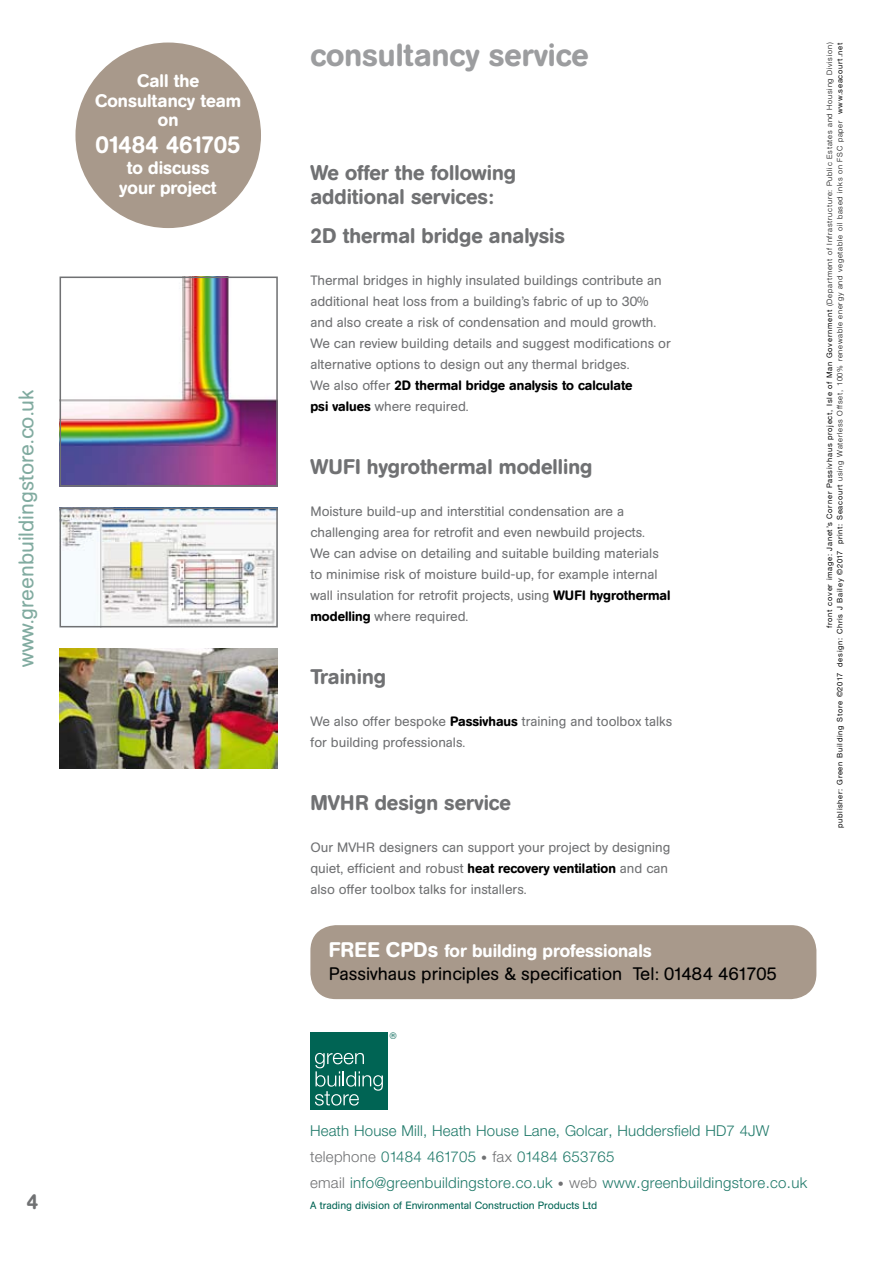
<style>
.page{position:relative;width:893px;height:1263px;background:#fff}
.page>*{position:absolute;margin:0;border:0;box-sizing:border-box;transform-origin:0 0}
.t1{font:500 31.5px "AG Book Rounded BQ";color:#9c9d9f}
.t2{font:500 24px "AG Book Rounded BQ";letter-spacing:-.035em;color:#fff}
.t3{font:500 21px/24px "AG Book Rounded BQ";color:#707173}
.t4{font:21px "AG Book Rounded BQ";color:#81aba0}
.t5{font:18px/22.5px "AG Book Rounded BQ";color:#000}
.t6{font:500 18px/19.5px "AG Book Rounded BQ";color:#fff;text-align:center}
.t7{font:300 15px/26.2px "Helvetica Neue";letter-spacing:.02em;color:#1f7969}
.t8{font:13.5px/21px "AG Book Rounded BQ";color:#707173}
.t9{font:10.5px "AG Book Rounded BQ";color:#006454}
.t10{font:9.15px "Helvetica";color:#006454}
.t11{font:7.5px/10.5px "Helvetica Neue";letter-spacing:.1em;color:#000;text-align:right}
.s1{font-weight:300}
.s2{font-weight:500;color:#000}
.s3{font-weight:500;font-size:21px;color:#fff}
.s4{font-weight:500;color:#fff}
.s5{color:#707173}
.s6{font-size:12px;color:#707173}
</style>
<div class="page">
<div style="left:310px;top:1032px;width:78px;height:78px;background:#006454"></div>
<svg style="left:315px;top:1053px;width:68px;height:52px"></svg>
<div style="left:75px;top:43px;width:186px;height:185px;background:#a8998b;border-radius:50%"></div>
<div style="left:310px;top:925px;width:506px;height:74px;background:#a8998b;border-radius:26px"></div>
<img style="left:63px;top:510px;width:212px;height:114px">
<div style="left:60px;top:507px;width:218px;height:120px;border:2px solid #707173"></div>
<img style="left:63px;top:279px;width:212px;height:204px">
<div style="left:60px;top:276px;width:218px;height:210px;border:2px solid #707173"></div>
<img style="left:60px;top:648px;width:218px;height:120px">
<h3 class="t6" style="left:95px;top:71px;width:148px">Call the<br>Consultancy team on</h3>
<h2 class="t2" style="left:96px;top:131px;width:147px">01484 461705</h2>
<h3 class="t6" style="left:120px;top:158px;width:98px">to discuss your project</h3>
<h3 class="t4" style="left:14px;top:666px;width:278px;rotate:-90deg">www.greenbuildingstore.co.uk</h3>
<h3 class="t3" style="left:26px;top:1190px;width:13px">4</h3>
<h1 class="t1" style="left:310px;top:37px;width:280px">consultancy service</h1>
<p class="t11" style="left:824px;top:828px;width:787px;rotate:-90deg">front cover image: Janet’s Corner Passivhaus project, Isle of Man Government <span class="s1">(Department of Infrastructure: Public Estates and Housing Division)<br></span>publisher: Green Building Store ©2017 design: Chris J Bailey ©2017 print: Seacourt <span class="s1">using Waterless Offset, 100% renewable energy and vegetable oil based inks on FSC paper</span> www.seacourt.net</p>
<h3 class="t3" style="left:310px;top:161px;width:207px">We offer the following additional services:</h3>
<h3 class="t3" style="left:310px;top:224px;width:256px">2D thermal bridge analysis</h3>
<p class="t8" style="left:310px;top:270px;width:362px">Thermal bridges in highly insulated buildings contribute an additional heat loss from a building’s fabric of up to 30% and also create a risk of condensation and mould growth.<br>We can review building details and suggest modifications or alternative options to design out any thermal bridges.<br>We also offer <span class="s2">2D thermal bridge analysis to calculate<br>psi values</span> where required.</p>
<h3 class="t3" style="left:310px;top:455px;width:283px">WUFI hygrothermal modelling</h3>
<p class="t8" style="left:310px;top:501px;width:362px">Moisture build-up and interstitial condensation are a challenging area for retrofit and even newbuild projects.<br>We can advise on detailing and suitable building materials to minimise risk of moisture build-up, for example internal wall insulation for retrofit projects, using <span class="s2">WUFI hygrothermal modelling</span> where required.</p>
<h3 class="t3" style="left:310px;top:665px;width:77px">Training</h3>
<p class="t8" style="left:310px;top:711px;width:363px">We also offer bespoke <span class="s2">Passivhaus</span> training and toolbox talks for building professionals.</p>
<h3 class="t3" style="left:310px;top:791px;width:202px">MVHR design service</h3>
<p class="t8" style="left:310px;top:837px;width:362px">Our MVHR designers can support your project by designing quiet, efficient and robust <span class="s2">heat recovery ventilation</span> and can also offer toolbox talks for installers.</p>
<h3 class="t5" style="left:329px;top:940px;width:449px"><span class="s3">FREE CPDs</span> <span class="s4">for building professionals<br></span>Passivhaus principles &amp; specification Tel: 01484 461705</h3>
<p class="t10" style="left:390px;top:1029px;width:8px">®</p>
<p class="t7" style="left:310px;top:1117px;width:499px">Heath House Mill, Heath House Lane, Golcar, Huddersfield HD7 4JW <span class="s5">telephone</span> 01484 461705 <span class="s6">•</span> <span class="s5">fax</span> 01484 653765<br><span class="s5">email</span> info@greenbuildingstore.co.uk <span class="s6">•</span> <span class="s5">web</span> www.greenbuildingstore.co.uk</p>
<p class="t9" style="left:310px;top:1199px;width:289px">A trading division of Environmental Construction Products Ltd</p>
</div>
